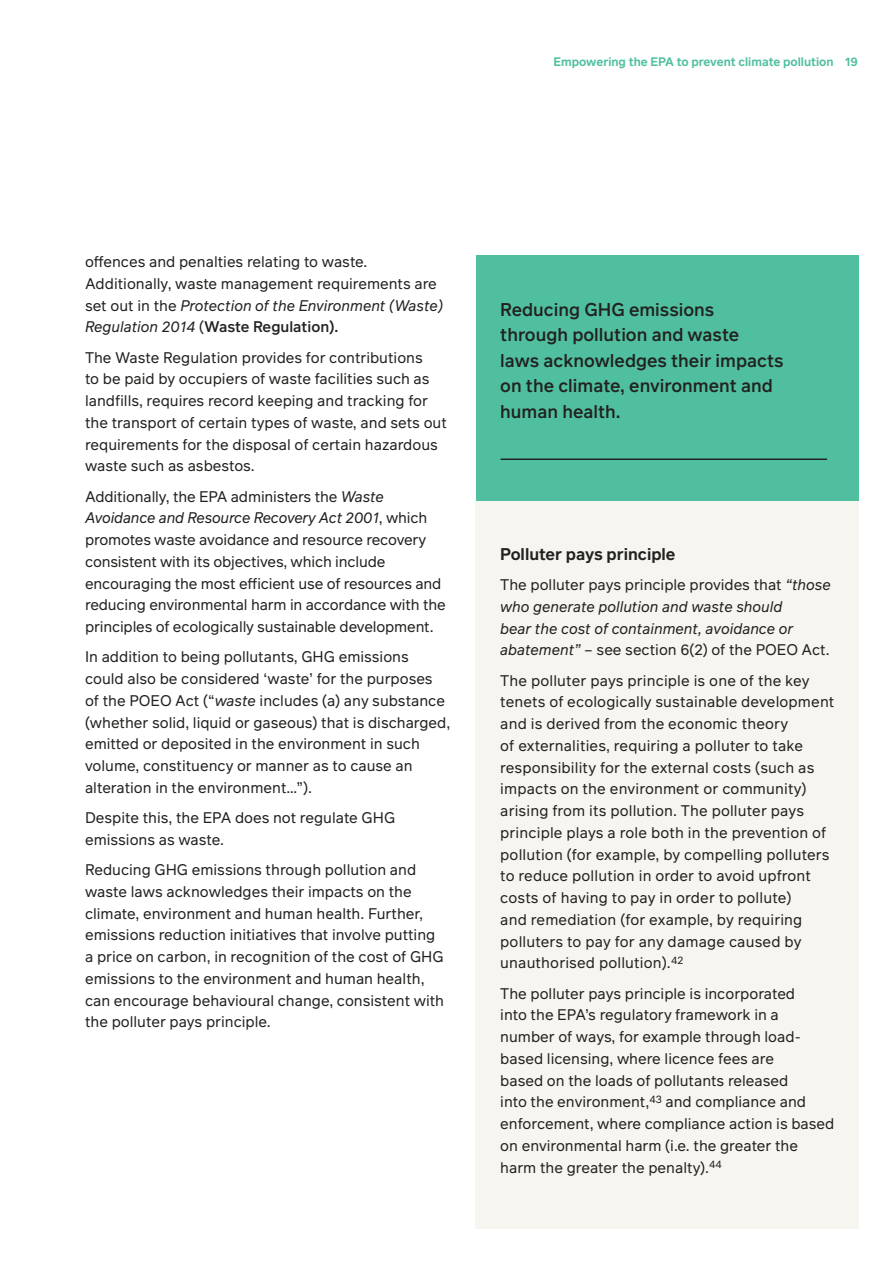
<style>
.page{position:relative;width:893px;height:1263px;background:#fff}
.page>*{position:absolute;margin:0;border:0;box-sizing:border-box;transform-origin:0 0}
.t1{font:500 18px/25.5px "Infra";color:#222220}
.t2{font:600 16.5px "Infra";color:#222220}
.t3{font:15px/21.8px "Infra";color:#222220}
.t4{font:italic 15px/21.8px "Infra";color:#222220}
.t5{font:600 12px "Infra";color:#50bfa0}
.s1{font-style:italic}
.s2{font-weight:500}
.s3{font-style:normal}
</style>
<div class="page">
<div style="left:476px;top:255px;width:382px;height:247px;background:#50bfa0"></div>
<hr style="left:501px;top:458px;width:326px;height:2px;background:#222220">
<div style="left:476px;top:502px;width:383px;height:727px;background:#f7f5f0"></div>
<p class="t5" style="left:553px;top:53px;width:306px">Empowering the EPA to prevent climate pollution 19</p>
<p class="t3" style="left:85px;top:250px;width:360px">offences and penalties relating to waste.<br>Additionally, waste management requirements are set out in the <span class="s1">Protection of the Environment (Waste)<br>Regulation 2014</span> (<span class="s2">Waste Regulation).</span></p>
<p class="t3" style="left:85px;top:346px;width:363px">The Waste Regulation provides for contributions<br>to be paid by occupiers of waste facilities such as landfills, requires record keeping and tracking for the transport of certain types of waste, and sets out requirements for the disposal of certain hazardous waste such as asbestos.</p>
<p class="t3" style="left:85px;top:485px;width:362px">Additionally, the EPA administers the <span class="s1">Waste Avoidance and Resource Recovery Act 2001</span>, which promotes waste avoidance and resource recovery consistent with its objectives, which include encouraging the most efficient use of resources and reducing environmental harm in accordance with the principles of ecologically sustainable development.</p>
<p class="t3" style="left:85px;top:646px;width:367px">In addition to being pollutants, GHG emissions could also be considered ‘waste’ for the purposes of the POEO Act (“<span class="s1">waste</span> includes (a) any substance (whether solid, liquid or gaseous) that is discharged, emitted or deposited in the environment in such volume, constituency or manner as to cause an alteration in the environment…”).</p>
<p class="t3" style="left:85px;top:806px;width:312px">Despite this, the EPA does not regulate GHG emissions as waste.</p>
<p class="t3" style="left:85px;top:858px;width:361px">Reducing GHG emissions through pollution and waste laws acknowledges their impacts on the climate, environment and human health. Further, emissions reduction initiatives that involve putting a price on carbon, in recognition of the cost of GHG emissions to the environment and human health, can encourage behavioural change, consistent with the polluter pays principle.</p>
<p class="t1" style="left:500px;top:296px;width:285px">Reducing GHG emissions through pollution and waste<br>laws acknowledges their impacts on the climate, environment and human health.</p>
<p class="t2" style="left:500px;top:542px;width:177px">Polluter pays principle</p>
<p class="t4" style="left:500px;top:573px;width:332px"><span class="s3">The polluter pays principle provides that</span> “those who generate pollution and waste should<br>bear the cost of containment, avoidance or abatement” <span class="s3">– see section 6(2) of the POEO Act.</span></p>
<p class="t3" style="left:500px;top:669px;width:336px">The polluter pays principle is one of the key tenets of ecologically sustainable development and is derived from the economic theory<br>of externalities, requiring a polluter to take responsibility for the external costs (such as impacts on the environment or community) arising from its pollution. The polluter pays principle plays a role both in the prevention of pollution (for example, by compelling polluters to reduce pollution in order to avoid upfront costs of having to pay in order to pollute)<br>and remediation (for example, by requiring polluters to pay for any damage caused by unauthorised pollution).<sup>42</sup></p>
<p class="t3" style="left:500px;top:982px;width:336px">The polluter pays principle is incorporated<br>into the EPA’s regulatory framework in a number of ways, for example through load&shy;based licensing, where licence fees are<br>based on the loads of pollutants released<br>into the environment,<sup>43</sup> and compliance and enforcement, where compliance action is based on environmental harm (i.e. the greater the harm the greater the penalty).<sup>44</sup></p>
</div>
